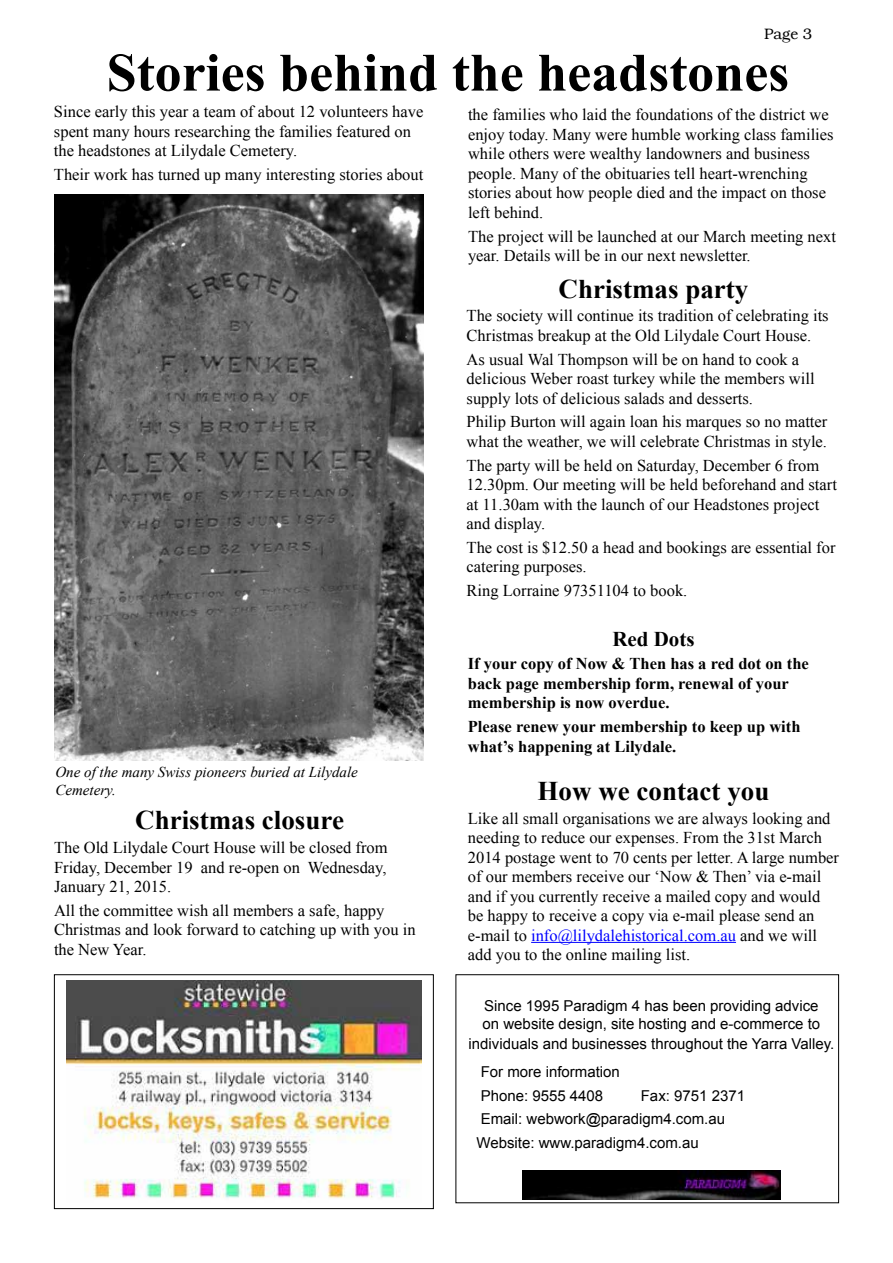
<style>
.page{position:relative;width:893px;height:1263px;background:#fff}
.page>*{position:absolute;margin:0;border:0;box-sizing:border-box;transform-origin:0 0}
.t1{font:700 54px "Times New Roman";color:#000}
.t2{font:700 27px "Times New Roman";color:#000}
.t3{font:700 21px "Times New Roman";color:#000}
.t4{font:16.5px/19.5px "Times New Roman";color:#000}
.t5{font:700 16.5px/19.5px "Times New Roman";color:#000}
.t6{font:15px/23.7px "Arial";color:#000}
.t7{font:italic 15px/18px "Times New Roman";color:#000}
.t8{font:300 15px "Bookman";color:#000}
.s1{color:#00f}
</style>
<div class="page">
<div style="left:455px;top:974px;width:384px;height:229px;border:1px solid #000"></div>
<img style="left:522px;top:1170px;width:258px;height:29px">
<div style="left:54px;top:974px;width:380px;height:235px;border:1px solid #000"></div>
<img style="left:67px;top:980px;width:354px;height:219px">
<hr style="left:531px;top:942px;width:205px;height:1px;background:#00f">
<img style="left:54px;top:194px;width:370px;height:566px">
<p class="t8" style="left:764px;top:25px;width:49px">Page 3</p>
<h1 class="t1" style="left:107px;top:35px;width:684px">Stories behind the headstones</h1>
<p class="t4" style="left:468px;top:105px;width:367px">the families who laid the foundations of the district we enjoy today. Many were humble working class families while others were wealthy landowners and business people. Many of the obituaries tell heart-wrenching stories about how people died and the impact on those left behind.</p>
<p class="t4" style="left:468px;top:226px;width:369px">The project will be launched at our March meeting next year. Details will be in our next newsletter.</p>
<p class="t4" style="left:54px;top:102px;width:371px">Since early this year a team of about 12 volunteers have spent many hours researching the families featured on the headstones at Lilydale Cemetery.</p>
<p class="t4" style="left:54px;top:165px;width:371px">Their work has turned up many interesting stories about</p>
<h2 class="t2" style="left:559px;top:270px;width:191px">Christmas party</h2>
<p class="t4" style="left:467px;top:306px;width:364px">The society will continue its tradition of celebrating its<br>Christmas breakup at the Old Lilydale Court House.</p>
<p class="t4" style="left:467px;top:349px;width:350px">As usual Wal Thompson will be on hand to cook a delicious Weber roast turkey while the members will supply lots of delicious salads and desserts.</p>
<p class="t4" style="left:467px;top:412px;width:362px">Philip Burton will again loan his marques so no matter what the weather, we will celebrate Christmas in style.</p>
<p class="t4" style="left:467px;top:455px;width:372px">The party will be held on Saturday, December 6 from 12.30pm. Our meeting will be held beforehand and start at 11.30am with the launch of our Headstones project and display.</p>
<p class="t4" style="left:467px;top:537px;width:370px">The cost is $12.50 a head and bookings are essential for catering purposes.</p>
<p class="t4" style="left:467px;top:581px;width:222px">Ring Lorraine 97351104 to book.</p>
<p class="t7" style="left:55px;top:762px;width:304px">One of the many Swiss pioneers buried at Lilydale<br>Cemetery.</p>
<h2 class="t2" style="left:135px;top:801px;width:210px">Christmas closure</h2>
<p class="t4" style="left:54px;top:837px;width:335px;text-align:justify">The Old Lilydale Court House will be closed from Friday, December 19 and re-open on Wednesday, January 21, 2015.</p>
<p class="t4" style="left:54px;top:900px;width:363px">All the committee wish all members a safe, happy<br>Christmas and look forward to catching up with you in the New Year.</p>
<p class="t3" style="left:612px;top:624px;width:84px">Red Dots</p>
<p class="t5" style="left:468px;top:654px;width:343px">If your copy of Now &amp; Then has a red dot on the back page membership form, renewal of your membership is now overdue.</p>
<p class="t5" style="left:468px;top:716px;width:334px">Please renew your membership to keep up with what’s happening at Lilydale.</p>
<h2 class="t2" style="left:538px;top:772px;width:233px">How we contact you</h2>
<p class="t4" style="left:468px;top:808px;width:373px">Like all small organisations we are always looking and needing to reduce our expenses. From the 31st March 2014 postage went to 70 cents per letter. A large number of our members receive our ‘Now &amp; Then’ via e-mail and if you currently receive a mailed copy and would be happy to receive a copy via e-mail please send an e-mail to <span class="s1">info@lilydalehistorical.com.au</span> and we will add you to the online mailing list.</p>
<p class="t6" style="left:483px;top:997px;width:339px;line-height:18px">Since 1995 Paradigm 4 has been providing advice on website design, site hosting and e-commerce to</p>
<p class="t6" style="left:481px;top:1030px;width:355px;line-height:28px;text-indent:-12px">individuals and businesses throughout the Yarra Valley.<br>For more information</p>
<p class="t6" style="left:481px;top:1084px;width:124px">Phone: 9555 4408</p>
<p class="t6" style="left:476px;top:1084px;width:270px;text-indent:164px">Fax: 9751 2371<br>Email: webwork@paradigm4.com.au<br>Website: www.paradigm4.com.au</p>
</div>
